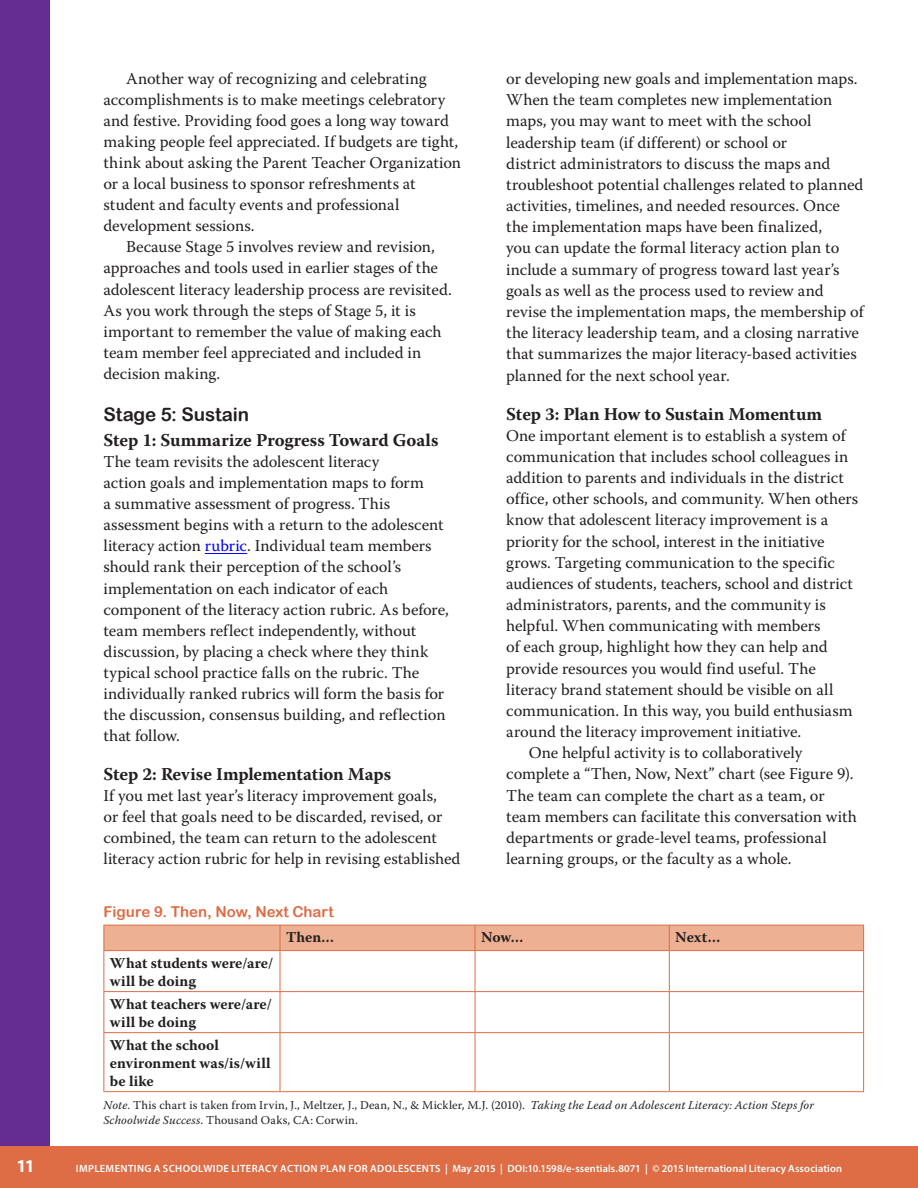
<style>
.page{position:relative;width:918px;height:1188px;background:#fff}
.page>*{position:absolute;margin:0;border:0;box-sizing:border-box;transform-origin:0 0}
.S2{font:18.75px "Arial Rounded MT Bold";letter-spacing:-.01em;color:#231f20}
.S3{font:700 18px "Warnock Pro";letter-spacing:-.01em;color:#231f20}
.S3_6{font:700 18px "Warnock Pro";color:#231f20}
.t1{font:700 18px "Myriad Pro";color:#fff}
.BCnoindent{font:16.5px/21.1px "Warnock Pro";color:#231f20}
.BC{font:16.5px/21px "Warnock Pro";color:#231f20}
.BCE{font:16.5px/21px "Warnock Pro";color:#231f20}
.FigT{font:700 15px/18px "Warnock Pro";letter-spacing:.005em;color:#231f20}
.FigH{font:15px "Arial Rounded MT Bold";color:#de6c45}
.FigN{font:12px/15px "Warnock Pro";letter-spacing:.02em;color:#231f20}
.t2{font:600 10.5px "Myriad Pro";letter-spacing:.02em;color:#fff}
.s1{color:#00f}
.s2{font-style:italic}
</style>
<div class="page">
<div style="left:0;top:0;width:50px;height:1147px;background:#652d91"></div>
<div style="left:0;top:1147px;width:918px;height:41px;background:#de6c45"></div>
<hr style="left:205px;top:553px;width:42px;height:1px;background:#00f">
<div style="left:104px;top:925px;width:760px;height:25px;background:#edb092"></div>
<hr style="left:104px;top:950px;width:176px;height:1px;background:#de6c45">
<hr style="left:104px;top:951px;width:1px;height:40px;background:#de6c45">
<hr style="left:280px;top:950px;width:195px;height:1px;background:#de6c45">
<hr style="left:280px;top:951px;width:1px;height:40px;background:#de6c45">
<hr style="left:475px;top:950px;width:194px;height:1px;background:#de6c45">
<hr style="left:475px;top:951px;width:1px;height:40px;background:#de6c45">
<hr style="left:669px;top:950px;width:195px;height:1px;background:#de6c45">
<hr style="left:669px;top:951px;width:1px;height:40px;background:#de6c45">
<hr style="left:863px;top:951px;width:1px;height:40px;background:#de6c45">
<hr style="left:104px;top:991px;width:176px;height:1px;background:#de6c45">
<hr style="left:104px;top:992px;width:1px;height:40px;background:#de6c45">
<hr style="left:280px;top:991px;width:195px;height:1px;background:#de6c45">
<hr style="left:280px;top:992px;width:1px;height:40px;background:#de6c45">
<hr style="left:475px;top:991px;width:194px;height:1px;background:#de6c45">
<hr style="left:475px;top:992px;width:1px;height:40px;background:#de6c45">
<hr style="left:669px;top:991px;width:195px;height:1px;background:#de6c45">
<hr style="left:669px;top:992px;width:1px;height:40px;background:#de6c45">
<hr style="left:863px;top:992px;width:1px;height:40px;background:#de6c45">
<hr style="left:104px;top:1032px;width:176px;height:1px;background:#de6c45">
<hr style="left:104px;top:1033px;width:1px;height:58px;background:#de6c45">
<hr style="left:280px;top:1032px;width:195px;height:1px;background:#de6c45">
<hr style="left:280px;top:1033px;width:1px;height:58px;background:#de6c45">
<hr style="left:475px;top:1032px;width:194px;height:1px;background:#de6c45">
<hr style="left:475px;top:1033px;width:1px;height:58px;background:#de6c45">
<hr style="left:669px;top:1032px;width:195px;height:1px;background:#de6c45">
<hr style="left:669px;top:1033px;width:1px;height:58px;background:#de6c45">
<hr style="left:863px;top:1033px;width:1px;height:58px;background:#de6c45">
<hr style="left:104px;top:1091px;width:176px;height:1px;background:#de6c45">
<hr style="left:280px;top:1091px;width:195px;height:1px;background:#de6c45">
<hr style="left:475px;top:1091px;width:194px;height:1px;background:#de6c45">
<hr style="left:669px;top:1091px;width:195px;height:1px;background:#de6c45">
<p class="BCE" style="left:103px;top:68px;width:359px;text-indent:23px">Another way of recognizing and celebrating accomplishments is to make meetings celebratory and festive. Providing food goes a long way toward making people feel appreciated. If budgets are tight, think about asking the Parent Teacher Organization or a local business to sponsor refreshments at student and faculty events and professional development sessions.</p>
<p class="BC" style="left:103px;top:236px;width:350px;text-indent:23px">Because Stage 5 involves review and revision, approaches and tools used in earlier stages of the adolescent literacy leadership process are revisited.<br>As you work through the steps of Stage 5, it is important to remember the value of making each team member feel appreciated and included in decision making.</p>
<p class="S2" style="left:104px;top:403px;width:147px">Stage 5: Sustain</p>
<p class="S3_6" style="left:104px;top:430px;width:336px">Step 1: Summarize Progress Toward Goals</p>
<p class="BCnoindent" style="left:103px;top:451px;width:347px">The team revisits the adolescent literacy<br>action goals and implementation maps to form<br>a summative assessment of progress. This assessment begins with a return to the adolescent literacy action <span class="s1">rubric</span>. Individual team members should rank their perception of the school’s implementation on each indicator of each component of the literacy action rubric. As before, team members reflect independently, without discussion, by placing a check where they think typical school practice falls on the rubric. The individually ranked rubrics will form the basis for the discussion, consensus building, and reflection that follow.</p>
<p class="S3" style="left:104px;top:763px;width:289px">Step 2: Revise Implementation Maps</p>
<p class="BCnoindent" style="left:104px;top:785px;width:359px">If you met last year’s literacy improvement goals,<br>or feel that goals need to be discarded, revised, or combined, the team can return to the adolescent literacy action rubric for help in revising established</p>
<p class="FigH" style="left:104px;top:903px;width:232px">Figure 9. Then, Now, Next Chart</p>
<p class="FigT" style="left:286px;top:928px;width:50px">Then…</p>
<p class="FigT" style="left:481px;top:928px;width:44px">Now…</p>
<p class="FigT" style="left:675px;top:928px;width:47px">Next…</p>
<p class="FigT" style="left:110px;top:953px;width:165px">What students were/are/ will be doing</p>
<p class="FigT" style="left:110px;top:994px;width:164px">What teachers were/are/ will be doing</p>
<p class="FigT" style="left:110px;top:1035px;width:162px">What the school environment was/is/will be like</p>
<p class="FigN" style="left:104px;top:1097px;width:712px"><span class="s2">Note</span>. This chart is taken from Irvin, J., Meltzer, J., Dean, N., &amp; Mickler, M.J. (2010). <span class="s2">Taking the Lead on Adolescent Literacy: Action Steps for<br>Schoolwide Success</span>. Thousand Oaks, CA: Corwin.</p>
<p class="BCnoindent" style="left:506px;top:68px;width:359px">or developing new goals and implementation maps.<br>When the team completes new implementation maps, you may want to meet with the school leadership team (if different) or school or<br>district administrators to discuss the maps and troubleshoot potential challenges related to planned activities, timelines, and needed resources. Once the implementation maps have been finalized,<br>you can update the formal literacy action plan to include a summary of progress toward last year’s goals as well as the process used to review and revise the implementation maps, the membership of the literacy leadership team, and a closing narrative that summarizes the major literacy-based activities planned for the next school year.</p>
<p class="S3" style="left:506px;top:403px;width:318px">Step 3: Plan How to Sustain Momentum</p>
<p class="BCnoindent" style="left:506px;top:424px;width:354px">One important element is to establish a system of communication that includes school colleagues in addition to parents and individuals in the district office, other schools, and community. When others know that adolescent literacy improvement is a priority for the school, interest in the initiative grows. Targeting communication to the specific audiences of students, teachers, school and district administrators, parents, and the community is helpful. When communicating with members<br>of each group, highlight how they can help and provide resources you would find useful. The literacy brand statement should be visible on all communication. In this way, you build enthusiasm around the literacy improvement initiative.</p>
<p class="BC" style="left:506px;top:742px;width:352px;text-indent:23px">One helpful activity is to collaboratively complete a “Then, Now, Next” chart (see Figure 9).<br>The team can complete the chart as a team, or team members can facilitate this conversation with departments or grade-level teams, professional learning groups, or the faculty as a whole.</p>
<p class="t1" style="left:17px;top:1154px;width:20px">11</p>
<p class="t2" style="left:76px;top:1162px;width:768px">IMPLEMENTING A SCHOOLWIDE LITERACY ACTION PLAN FOR ADOLESCENTS | May 2015 | DOI:10.1598/e-ssentials.8071 | © 2015 International Literacy Association</p>
</div>
